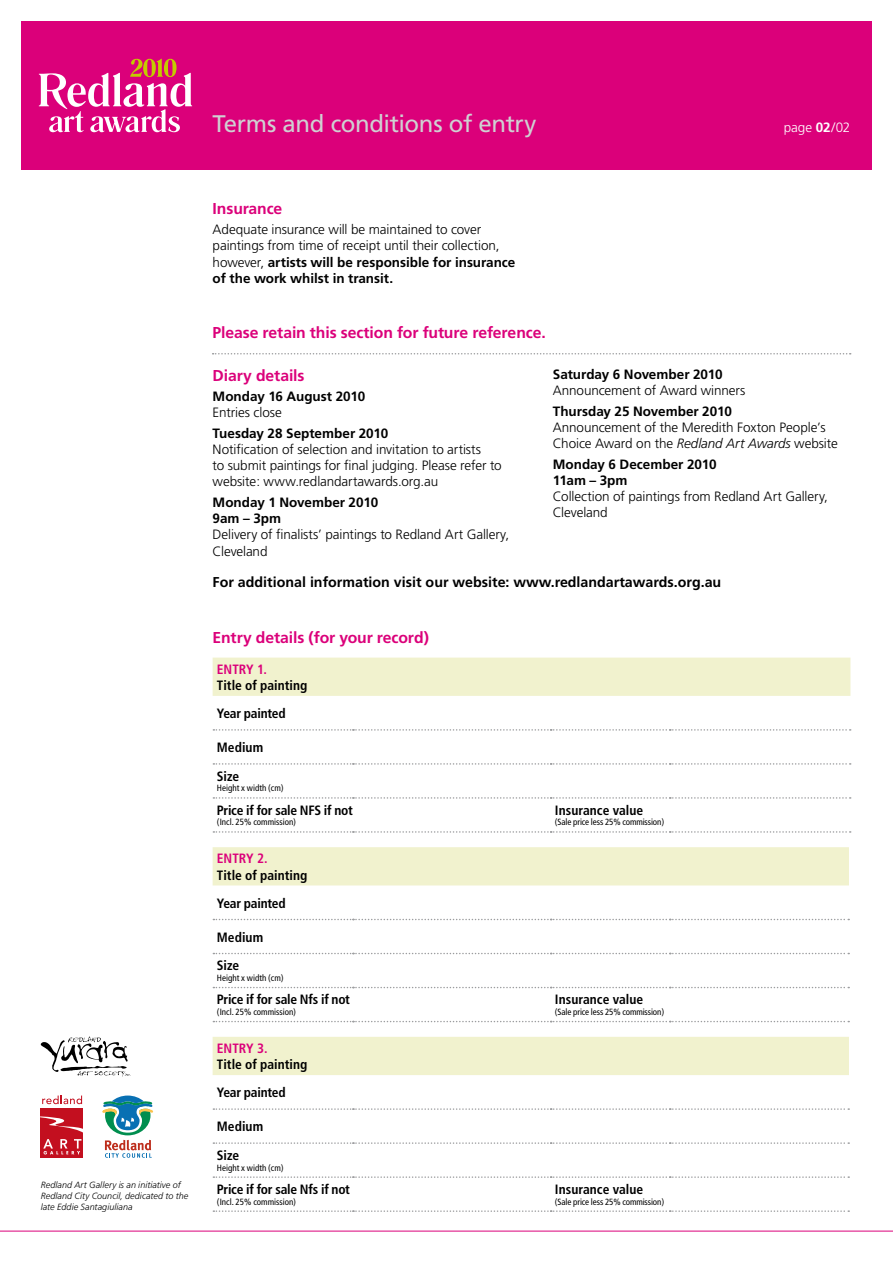
<style>
.page{position:relative;width:893px;height:1263px;background:#fff}
.page>*{position:absolute;margin:0;border:0;box-sizing:border-box;transform-origin:0 0}
.t1{font:24px "Frutiger";letter-spacing:-.015em;color:#cfd0d2}
.t2{font:700 15.75px "Frutiger";letter-spacing:-.01em;color:#db007a}
.t3{font:700 14.25px "Frutiger";color:#000}
.t4{font:300 13.5px/16.2px "Frutiger";letter-spacing:-.01em;color:#000}
.t5{font:700 condensed 13.5px/28px "Frutiger";letter-spacing:-.005em;color:#000}
.t6{font:700 13.5px/16.2px "Frutiger";color:#000}
.t7{font:700 condensed 13.5px "Frutiger";color:#db007a}
.t8{font:300 13.5px "Frutiger";letter-spacing:-.005em;color:#fff}
.t9{font:condensed 9px "Frutiger";letter-spacing:-.005em;color:#000}
.t10{font:italic 300 9px/10.8px "Frutiger";letter-spacing:.005em;color:#000}
.s1{font-weight:700}
.s2{font-style:italic}
</style>
<div class="page">
<div style="left:21px;top:21px;width:851px;height:149px;background:#db007a"></div>
<hr style="left:0;top:1231px;width:893px;height:1px;background:#db007a">
<svg style="left:39px;top:59px;width:153px;height:73px"></svg>
<svg style="left:41px;top:1036px;width:90px;height:40px"></svg>
<svg style="left:103px;top:1095px;width:50px;height:63px"></svg>
<div style="left:41px;top:1108px;width:42px;height:50px;background:#c30f1f"></div>
<svg style="left:43px;top:1139px;width:38px;height:15px"></svg>
<svg style="left:42px;top:1095px;width:40px;height:9px"></svg>
<svg style="left:41px;top:1116px;width:42px;height:17px"></svg>
<svg style="left:213px;top:353px;width:638px;height:1px"></svg>
<div style="left:213px;top:658px;width:637px;height:38px;background:#f1f2ce"></div>
<svg style="left:213px;top:729px;width:638px;height:2px"></svg>
<svg style="left:213px;top:763px;width:638px;height:2px"></svg>
<svg style="left:213px;top:797px;width:638px;height:2px"></svg>
<svg style="left:213px;top:831px;width:638px;height:2px"></svg>
<div style="left:213px;top:847px;width:636px;height:38px;background:#f1f2ce"></div>
<svg style="left:213px;top:919px;width:636px;height:1px"></svg>
<svg style="left:213px;top:953px;width:636px;height:1px"></svg>
<svg style="left:213px;top:987px;width:636px;height:1px"></svg>
<svg style="left:213px;top:1021px;width:636px;height:1px"></svg>
<div style="left:213px;top:1037px;width:636px;height:38px;background:#f1f2ce"></div>
<svg style="left:213px;top:1108px;width:636px;height:2px"></svg>
<svg style="left:213px;top:1142px;width:636px;height:2px"></svg>
<svg style="left:213px;top:1176px;width:636px;height:2px"></svg>
<svg style="left:213px;top:1210px;width:636px;height:2px"></svg>
<h1 class="t1" style="left:213px;top:110px;width:325px">Terms and conditions of entry</h1>
<p class="t8" style="left:784px;top:120px;width:68px">page <span class="s1">02</span>/02</p>
<p class="t10" style="left:41px;top:1180px;width:149px">Redland Art Gallery is an initiative of<br>Redland City Council, dedicated to the late Eddie Santagiuliana</p>
<p class="t2" style="left:213px;top:199px;width:71px">Insurance</p>
<p class="t4" style="left:213px;top:222px;width:304px">Adequate insurance will be maintained to cover paintings from time of receipt until their collection, however, <span class="s1">artists will be responsible for insurance of the work whilst in transit.</span></p>
<p class="t2" style="left:213px;top:323px;width:335px">Please retain this section for future reference.</p>
<p class="t2" style="left:213px;top:366px;width:93px">Diary details</p>
<p class="t6" style="left:213px;top:388px;width:154px">Monday 16 August 2010</p>
<p class="t4" style="left:213px;top:405px;width:71px">Entries close</p>
<p class="t6" style="left:213px;top:425px;width:177px">Tuesday 28 September 2010</p>
<p class="t4" style="left:213px;top:441px;width:291px">Notification of selection and invitation to artists<br>to submit paintings for final judging. Please refer to website: www.redlandartawards.org.au</p>
<p class="t6" style="left:213px;top:494px;width:167px">Monday 1 November 2010<br>9am – 3pm</p>
<p class="t4" style="left:213px;top:527px;width:298px">Delivery of finalists’ paintings to Redland Art Gallery,<br>Cleveland</p>
<p class="t6" style="left:553px;top:366px;width:171px">Saturday 6 November 2010</p>
<p class="t4" style="left:553px;top:383px;width:194px">Announcement of Award winners</p>
<p class="t6" style="left:553px;top:403px;width:181px">Thursday 25 November 2010</p>
<p class="t4" style="left:553px;top:419px;width:287px">Announcement of the Meredith Foxton People’s<br>Choice Award on the <span class="s2">Redland Art Awards</span> website</p>
<p class="t6" style="left:553px;top:456px;width:165px">Monday 6 December 2010<br>11am – 3pm</p>
<p class="t4" style="left:553px;top:488px;width:277px">Collection of paintings from Redland Art Gallery,<br>Cleveland</p>
<p class="t3" style="left:213px;top:574px;width:510px">For additional information visit our website: www.redlandartawards.org.au</p>
<p class="t2" style="left:213px;top:628px;width:218px">Entry details (for your record)</p>
<p class="t7" style="left:217px;top:661px;width:52px">Entry 1.</p>
<p class="t5" style="left:217px;top:671px;width:92px">Title of painting<br>Year painted</p>
<p class="t5" style="left:217px;top:733px;width:48px;line-height:28.7px">Medium<br>Size</p>
<p class="t9" style="left:217px;top:783px;width:68px">Height x width (cm)</p>
<p class="t5" style="left:217px;top:796px;width:138px">Price if for sale Nfs if not</p>
<p class="t9" style="left:217px;top:817px;width:81px">(Incl. 25% commission)</p>
<p class="t7" style="left:217px;top:851px;width:52px">Entry 2.</p>
<p class="t5" style="left:217px;top:861px;width:92px">Title of painting<br>Year painted</p>
<p class="t5" style="left:217px;top:922px;width:48px;line-height:28.7px">Medium<br>Size</p>
<p class="t9" style="left:217px;top:973px;width:68px">Height x width (cm)</p>
<p class="t5" style="left:217px;top:985px;width:135px">Price if for sale Nfs if not</p>
<p class="t9" style="left:217px;top:1007px;width:81px">(Incl. 25% commission)</p>
<p class="t7" style="left:217px;top:1040px;width:52px">Entry 3.</p>
<p class="t5" style="left:217px;top:1050px;width:92px">Title of painting<br>Year painted</p>
<p class="t5" style="left:217px;top:1112px;width:48px;line-height:28.7px">Medium<br>Size</p>
<p class="t9" style="left:217px;top:1162px;width:68px">Height x width (cm)</p>
<p class="t5" style="left:217px;top:1175px;width:135px">Price if for sale Nfs if not</p>
<p class="t9" style="left:217px;top:1196px;width:81px">(Incl. 25% commission)</p>
<p class="t5" style="left:555px;top:796px;width:90px">Insurance value</p>
<p class="t9" style="left:555px;top:817px;width:111px">(Sale price less 25% commission)</p>
<p class="t5" style="left:555px;top:985px;width:90px">Insurance value</p>
<p class="t9" style="left:555px;top:1007px;width:111px">(Sale price less 25% commission)</p>
<p class="t5" style="left:555px;top:1175px;width:90px">Insurance value</p>
<p class="t9" style="left:555px;top:1196px;width:111px">(Sale price less 25% commission)</p>
</div>
